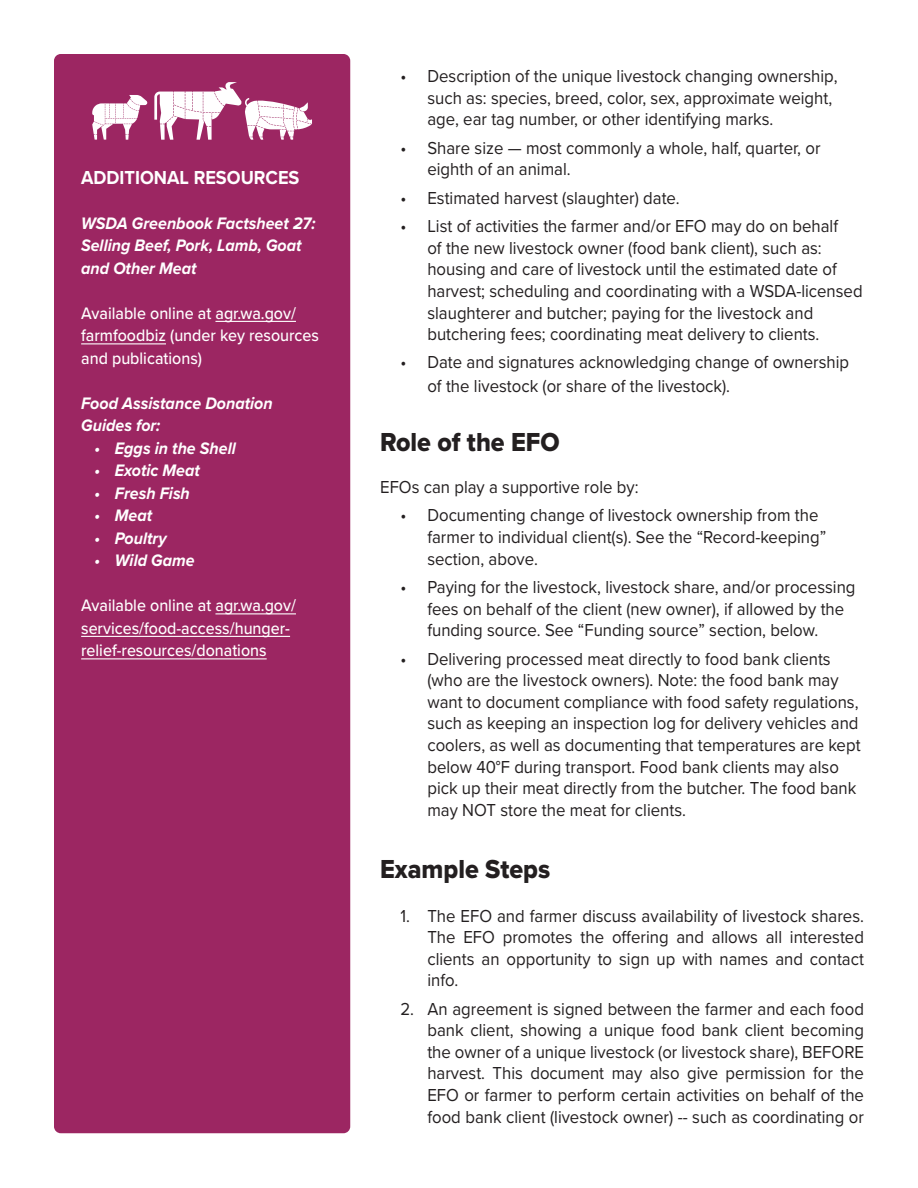
<style>
.page{position:relative;width:918px;height:1188px;background:#fff}
.page>*{position:absolute;margin:0;border:0;box-sizing:border-box;transform-origin:0 0}
.t1{font:27px "Proxima Nova Extrabld";color:#231f20;scale:.93 1}
.t2{font:700 19.5px "Proxima Nova";color:#fff;scale:.93 1}
.t3{font:18px/21.6px "Proxima Nova";color:#231f20;scale:.93 1}
.t4{font:500 17.25px/22.5px "Proxima Nova";color:#fff;scale:.93 1}
.t5{font:italic 700 17.25px/22.5px "Proxima Nova";color:#fff;scale:.93 1}
</style>
<div class="page">
<div style="left:54px;top:54px;width:296px;height:1079px;background:#9c2662;border-radius:7px"></div>
<hr style="left:215px;top:321px;width:81px;height:1px;background:#fff">
<hr style="left:81px;top:343px;width:85px;height:1px;background:#fff">
<hr style="left:215px;top:613px;width:81px;height:1px;background:#fff">
<hr style="left:81px;top:636px;width:209px;height:1px;background:#fff">
<hr style="left:81px;top:658px;width:186px;height:1px;background:#fff">
<svg style="left:92px;top:95px;width:55px;height:45px"></svg>
<svg style="left:154px;top:82px;width:158px;height:58px"></svg>
<p class="t2" style="left:81px;top:163px;width:236px">ADDITIONAL RESOURCES</p>
<p class="t5" style="left:81px;top:211px;width:253px">WSDA Greenbook Factsheet 27:<br>Selling Beef, Pork, Lamb, Goat and Other Meat</p>
<p class="t4" style="left:81px;top:301px;width:257px">Available online at agr.wa.gov/ farmfoodbiz (under key resources and publications)</p>
<p class="t5" style="left:81px;top:391px;width:207px">Food Assistance Donation<br>Guides for:</p>
<p class="t5" style="left:95px;top:436px;width:153px">• Eggs in the Shell</p>
<p class="t5" style="left:95px;top:459px;width:115px">• Exotic Meat</p>
<p class="t5" style="left:95px;top:481px;width:104px">• Fresh Fish</p>
<p class="t5" style="left:95px;top:504px;width:64px">• Meat</p>
<p class="t5" style="left:95px;top:526px;width:79px">• Poultry</p>
<p class="t5" style="left:95px;top:549px;width:109px">• Wild Game</p>
<p class="t4" style="left:81px;top:594px;width:232px">Available online at agr.wa.gov/ services/food-access/hunger&shy;relief-resources/donations</p>
<p class="t3" style="left:427px;top:65px;width:443px;text-indent:-27px">• Description of the unique livestock changing ownership, such as: species, breed, color, sex, approximate weight, age, ear tag number, or other identifying marks.</p>
<p class="t3" style="left:427px;top:136px;width:424px;text-indent:-27px">• Share size — most commonly a whole, half, quarter, or eighth of an animal.</p>
<p class="t3" style="left:400px;top:186px;width:302px">• Estimated harvest (slaughter) date.</p>
<p class="t3" style="left:427px;top:215px;width:470px;text-indent:-27px">• List of activities the farmer and/or EFO may do on behalf<br>of the new livestock owner (food bank client), such as: housing and care of livestock until the estimated date of harvest; scheduling and coordinating with a WSDA-licensed slaughterer and butcher; paying for the livestock and butchering fees; coordinating meat delivery to clients.</p>
<p class="t3" style="left:427px;top:350px;width:455px;line-height:23.4px;text-indent:-27px">• Date and signatures acknowledging change of ownership of the livestock (or share of the livestock).</p>
<h1 class="t1" style="left:380px;top:422px;width:195px">Role of the EFO</h1>
<p class="t3" style="left:380px;top:476px;width:279px">EFOs can play a supportive role by:</p>
<p class="t3" style="left:427px;top:504px;width:430px;text-indent:-27px">• Documenting change of livestock ownership from the farmer to individual client(s). See the “Record-keeping” section, above.</p>
<p class="t3" style="left:427px;top:575px;width:462px;text-indent:-27px">• Paying for the livestock, livestock share, and/or processing fees on behalf of the client (new owner), if allowed by the funding source. See “Funding source” section, below.</p>
<p class="t3" style="left:427px;top:647px;width:467px;text-indent:-27px">• Delivering processed meat directly to food bank clients (who are the livestock owners). Note: the food bank may want to document compliance with food safety regulations, such as keeping an inspection log for delivery vehicles and coolers, as well as documenting that temperatures are kept below 40°F during transport. Food bank clients may also pick up their meat directly from the butcher. The food bank may NOT store the meat for clients.</p>
<h1 class="t1" style="left:380px;top:849px;width:184px">Example Steps</h1>
<p class="t3" style="left:427px;top:904px;width:471px;text-align:justify;text-indent:-27px">1. The EFO and farmer discuss availability of livestock shares.<br>The EFO promotes the offering and allows all interested clients an opportunity to sign up with names and contact info.</p>
<p class="t3" style="left:427px;top:997px;width:471px;text-align:justify;text-indent:-27px">2. An agreement is signed between the farmer and each food bank client, showing a unique food bank client becoming the owner of a unique livestock (or livestock share), BEFORE harvest. This document may also give permission for the EFO or farmer to perform certain activities on behalf of the food bank client (livestock owner) -- such as coordinating or</p>
</div>
